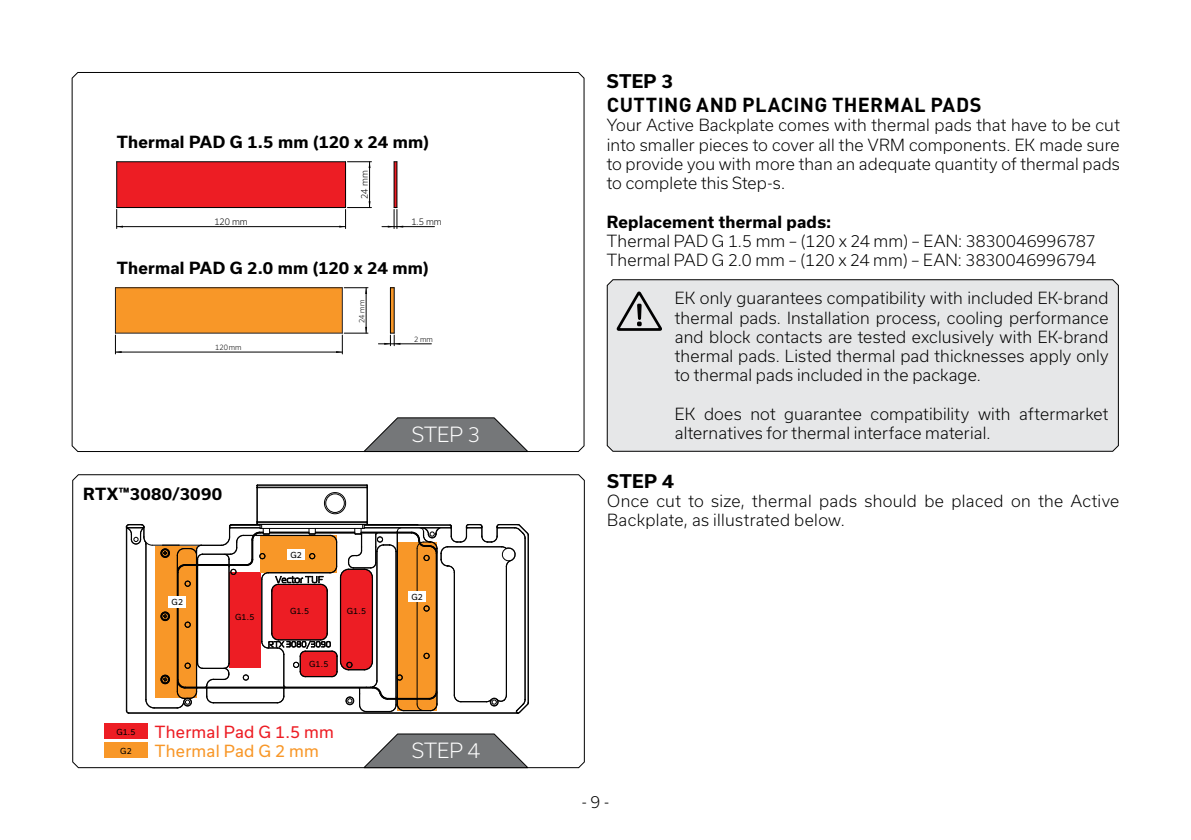
<style>
.page{position:relative;width:1191px;height:840px;background:#fff}
.page>*{position:absolute;margin:0;border:0;box-sizing:border-box;transform-origin:0 0}
.t1{font:700 20px "DIN Pro";letter-spacing:.02em;color:#000}
.t2{font:300 20px "Usual";color:#fff}
.t3{font:700 18px "Usual";letter-spacing:.015em;color:#000}
.t4{font:300 16px/19.2px "Usual";letter-spacing:.01em;color:#000}
.t5{font:700 16px "Usual";letter-spacing:.015em;color:#000}
.t6{font:16px "Usual";letter-spacing:.015em;color:#ed1d24}
.t7{font:16px "Usual";letter-spacing:.015em;color:#f89728}
.t8{font:300 8.8px "Usual";color:#000;scale:.96 1}
.t9{font:8px "Usual";color:#000}
.t10{font:300 7.2px "Usual";color:#000;scale:.96 1}
</style>
<div class="page">
<svg style="left:72px;top:72px;width:512px;height:380px"></svg>
<div style="left:606px;top:279px;width:513px;height:173px;background:#e6e7e8"></div>
<svg style="left:616px;top:291px;width:46px;height:39px;background:#b4b5b5"></svg>
<svg style="left:363px;top:417px;width:166px;height:35px"></svg>
<hr style="left:394px;top:162px;width:3px;height:45px;background:#ed1d24">
<div style="left:117px;top:162px;width:228px;height:45px;background:#ed1d24"></div>
<hr style="left:117px;top:161px;width:228px;height:1px;background:#000">
<hr style="left:345px;top:162px;width:1px;height:45px;background:#000">
<hr style="left:117px;top:207px;width:228px;height:1px;background:#000">
<hr style="left:116px;top:162px;width:1px;height:45px;background:#000">
<hr style="left:396px;top:162px;width:1px;height:45px;background:#000">
<hr style="left:394px;top:162px;width:1px;height:45px;background:#000">
<svg style="left:347px;top:161px;width:24px;height:7px"></svg>
<svg style="left:116px;top:209px;width:7px;height:19px"></svg>
<hr style="left:117px;top:226px;width:228px;height:1px;background:#000">
<svg style="left:339px;top:201px;width:32px;height:27px"></svg>
<hr style="left:369px;top:162px;width:1px;height:45px;background:#000">
<svg style="left:382px;top:207px;width:21px;height:21px"></svg>
<hr style="left:397px;top:226px;width:37px;height:1px;background:#000">
<div style="left:115px;top:287px;width:227px;height:46px;background:#f89728"></div>
<svg style="left:391px;top:288px;width:3px;height:44px"></svg>
<hr style="left:115px;top:287px;width:227px;height:1px;background:#231f20">
<hr style="left:342px;top:287px;width:1px;height:46px;background:#231f20">
<hr style="left:115px;top:332px;width:227px;height:1px;background:#231f20">
<hr style="left:115px;top:287px;width:1px;height:46px;background:#231f20">
<hr style="left:394px;top:287px;width:1px;height:46px;background:#000">
<hr style="left:390px;top:287px;width:1px;height:46px;background:#000">
<svg style="left:344px;top:287px;width:24px;height:7px"></svg>
<svg style="left:115px;top:335px;width:7px;height:19px"></svg>
<hr style="left:115px;top:351px;width:227px;height:1px;background:#000">
<svg style="left:336px;top:327px;width:32px;height:27px"></svg>
<hr style="left:366px;top:287px;width:1px;height:46px;background:#000">
<svg style="left:378px;top:332px;width:22px;height:13px"></svg>
<hr style="left:394px;top:343px;width:37px;height:1px;background:#000">
<svg style="left:72px;top:474px;width:513px;height:293px"></svg>
<svg style="left:363px;top:733px;width:166px;height:35px"></svg>
<div style="left:104px;top:722px;width:44px;height:16px;background:#ed1d24"></div>
<div style="left:104px;top:741px;width:44px;height:16px;background:#f89728"></div>
<div style="left:287px;top:549px;width:17px;height:10px;background:#fff"></div>
<div style="left:169px;top:596px;width:17px;height:11px;background:#fff"></div>
<div style="left:409px;top:591px;width:17px;height:10px;background:#fff"></div>
<p class="t5" style="left:117px;top:132px;width:314px">Thermal PAD G 1.5 mm (120 x 24 mm)</p>
<p class="t8" style="left:214px;top:216px;width:36px">120 mm</p>
<p class="t8" style="left:359px;top:199px;width:31px;rotate:-90deg">24 mm</p>
<p class="t8" style="left:411px;top:216px;width:33px">1.5 mm</p>
<p class="t5" style="left:117px;top:258px;width:313px">Thermal PAD G 2.0 mm (120 x 24 mm)</p>
<p class="t10" style="left:215px;top:343px;width:29px">120mm</p>
<p class="t10" style="left:358px;top:323px;width:26px;rotate:-90deg">24 mm</p>
<p class="t5" style="left:83px;top:484px;width:140px">RTX™3080/3090</p>
<p class="t9" style="left:171px;top:597px;width:13px">G2</p>
<p class="t9" style="left:235px;top:612px;width:21px">G1.5</p>
<p class="t9" style="left:290px;top:550px;width:13px">G2</p>
<p class="t9" style="left:290px;top:606px;width:21px">G1.5</p>
<p class="t9" style="left:347px;top:606px;width:21px">G1.5</p>
<p class="t9" style="left:309px;top:658px;width:21px">G1.5</p>
<p class="t9" style="left:116px;top:727px;width:21px">G1.5</p>
<p class="t9" style="left:120px;top:745px;width:13px">G2</p>
<p class="t6" style="left:155px;top:722px;width:181px">Thermal Pad G 1.5 mm</p>
<p class="t7" style="left:155px;top:741px;width:165px">Thermal Pad G 2 mm</p>
<p class="t10" style="left:414px;top:335px;width:21px">2 mm</p>
<p class="t2" style="left:412px;top:422px;width:70px">STEP 3</p>
<p class="t9" style="left:411px;top:591px;width:13px">G2</p>
<p class="t2" style="left:412px;top:738px;width:70px">STEP 4</p>
<p class="t3" style="left:607px;top:71px;width:68px">STEP 3</p>
<p class="t1" style="left:607px;top:91px;width:376px">CUTTING AND PLACING THERMAL PADS</p>
<p class="t4" style="left:607px;top:116px;width:514px;text-align:justify">Your Active Backplate comes with thermal pads that have to be cut into smaller pieces to cover all the VRM components. EK made sure to provide you with more than an adequate quantity of thermal pads to complete this Step-s.</p>
<p class="t5" style="left:607px;top:212px;width:226px">Replacement thermal pads:</p>
<p class="t4" style="left:607px;top:231px;width:490px">Thermal PAD G 1.5 mm – (120 x 24 mm) – EAN: 3830046996787<br>Thermal PAD G 2.0 mm – (120 x 24 mm) – EAN: 3830046996794</p>
<p class="t4" style="left:675px;top:288px;width:435px;text-align:justify">EK only guarantees compatibility with included EK-brand thermal pads. Installation process, cooling performance and block contacts are tested exclusively with EK-brand thermal pads. Listed thermal pad thicknesses apply only to thermal pads included in the package.</p>
<p class="t4" style="left:675px;top:404px;width:435px">EK does not guarantee compatibility with aftermarket alternatives for thermal interface material.</p>
<p class="t3" style="left:607px;top:470px;width:68px">STEP 4</p>
<p class="t4" style="left:607px;top:491px;width:513px">Once cut to size, thermal pads should be placed on the Active<br>Backplate, as illustrated below.</p>
<p class="t4" style="left:582px;top:792px;width:29px">- 9 -</p>
</div>
